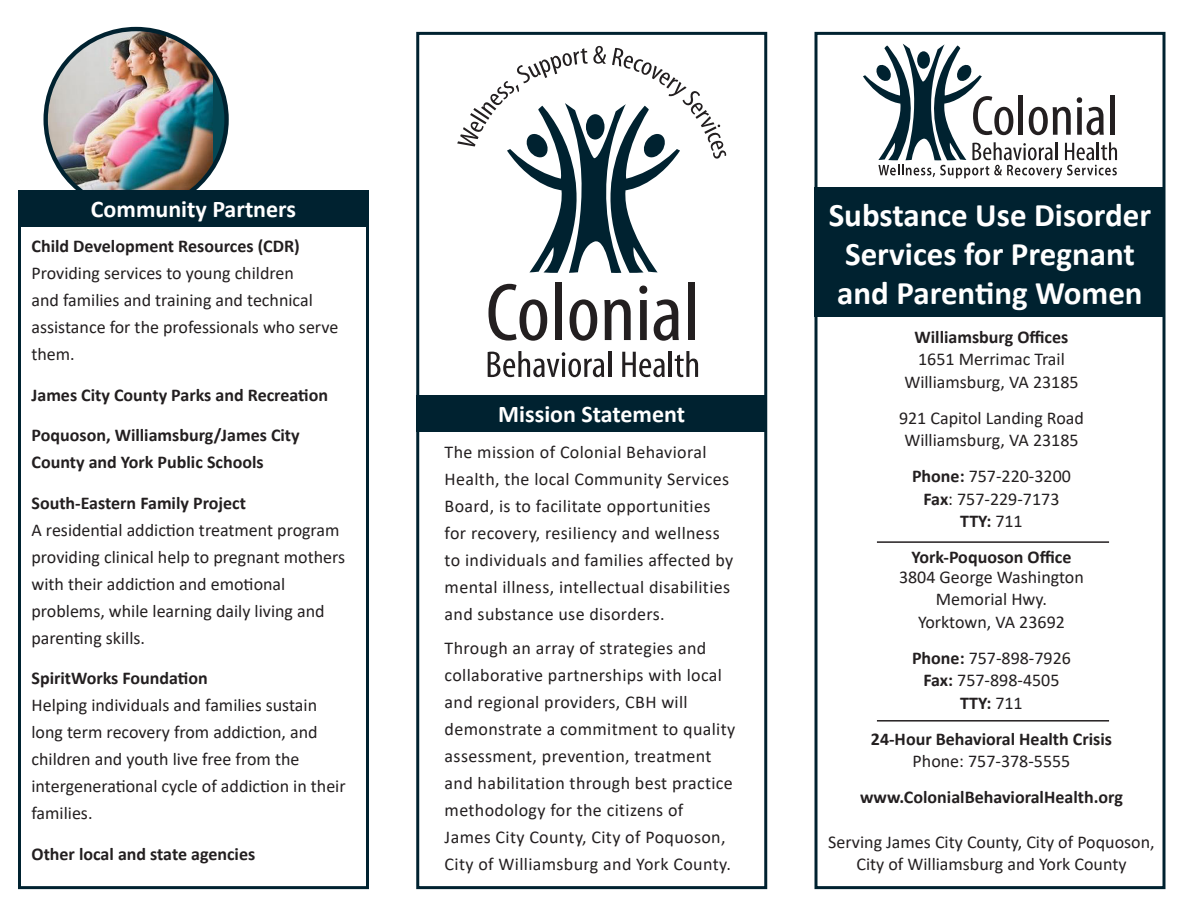
<style>
.page{position:relative;width:1188px;height:918px;background:#fff}
.page>*{position:absolute;margin:0;border:0;box-sizing:border-box;transform-origin:0 0}
.t1{font:700 33px/39px "Calibri";color:#fff}
.t2{font:700 24px "Calibri";color:#fff}
.t3{font:18px/27px "Calibri";color:#231f20}
.t4{font:18px/27px "Calibri";letter-spacing:.02em;color:#231f20}
.t5{font:700 18px/27px "Calibri";color:#231f20}
.s1{font-weight:400}
.s2{font-weight:700}
</style>
<div class="page">
<div style="left:416px;top:395px;width:351px;height:37px;background:#002230"></div>
<div style="left:416px;top:32px;width:351px;height:857px;border:3px solid #002230"></div>
<svg style="left:488px;top:351px;width:116px;height:26px"></svg>
<hr style="left:608px;top:351px;width:3px;height:26px;background:#231f20">
<svg style="left:622px;top:352px;width:43px;height:25px"></svg>
<hr style="left:669px;top:351px;width:3px;height:26px;background:#231f20">
<svg style="left:675px;top:351px;width:23px;height:26px"></svg>
<svg style="left:488px;top:284px;width:59px;height:57px"></svg>
<div style="left:555px;top:283px;width:6px;height:57px;background:#231f20"></div>
<svg style="left:570px;top:299px;width:27px;height:42px"></svg>
<svg style="left:604px;top:299px;width:27px;height:41px"></svg>
<svg style="left:639px;top:286px;width:8px;height:54px"></svg>
<svg style="left:654px;top:299px;width:25px;height:42px"></svg>
<div style="left:688px;top:283px;width:7px;height:57px;background:#231f20"></div>
<svg style="left:457px;top:46px;width:269px;height:227px"></svg>
<svg style="left:46px;top:29px;width:181px;height:181px"></svg>
<img style="left:46px;top:29px;width:167px;height:161px">
<div style="left:814px;top:187px;width:352px;height:130px;background:#002230"></div>
<div style="left:18px;top:190px;width:351px;height:699px;background:#fff;border:3px solid #002230"></div>
<div style="left:18px;top:190px;width:351px;height:37px;background:#002230"></div>
<div style="left:814px;top:32px;width:352px;height:857px;border:3px solid #002230"></div>
<svg style="left:863px;top:44px;width:254px;height:135px"></svg>
<hr style="left:877px;top:541px;width:232px;height:2px;background:#231f20">
<hr style="left:877px;top:720px;width:232px;height:2px;background:#231f20">
<p class="t2" style="left:91px;top:192px;width:207px">Community Partners</p>
<p class="t5" style="left:32px;top:233px;width:270px">Child Development Resources (CDR)</p>
<p class="t3" style="left:32px;top:260px;width:308px">Providing services to young children<br>and families and training and technical assistance for the professionals who serve them.</p>
<p class="t5" style="left:32px;top:381px;width:298px">James City County Parks and Recreation</p>
<p class="t5" style="left:32px;top:422px;width:270px">Poquoson, Williamsburg/James City<br>County and York Public Schools</p>
<p class="t5" style="left:32px;top:489px;width:216px">South-Eastern Family Project</p>
<p class="t3" style="left:32px;top:516px;width:315px">A residential addiction treatment program providing clinical help to pregnant mothers with their addiction and emotional problems, while learning daily living and parenting skills.</p>
<p class="t5" style="left:32px;top:665px;width:178px">SpiritWorks Foundation</p>
<p class="t3" style="left:32px;top:692px;width:316px">Helping individuals and families sustain long term recovery from addiction, and children and youth live free from the intergenerational cycle of addiction in their families.</p>
<p class="t5" style="left:32px;top:840px;width:225px">Other local and state agencies</p>
<p class="t3" style="left:828px;top:831px;width:328px;line-height:21.6px;text-align:center">Serving James City County, City of Poquoson,<br>City of Williamsburg and York County</p>
<p class="t1" style="left:829px;top:195px;width:324px">Substance Use Disorder<br>Services for Pregnant and Parenting Women</p>
<p class="t5" style="left:915px;top:325px;width:155px;line-height:22.5px">Williamsburg Offices<br><span class="s1">1651 Merrimac Trail</span></p>
<p class="t3" style="left:904px;top:368px;width:176px">Williamsburg, VA 23185</p>
<p class="t3" style="left:899px;top:406px;width:186px;line-height:22.5px">921 Capitol Landing Road<br>Williamsburg, VA 23185</p>
<p class="t3" style="left:912px;top:462px;width:160px"><span class="s2">Phone:</span> 757-220-3200</p>
<p class="t3" style="left:924px;top:485px;width:137px"><span class="s2">Fax</span>: 757-229-7173</p>
<p class="t5" style="left:960px;top:507px;width:64px">TTY: <span class="s1">711</span></p>
<p class="t3" style="left:899px;top:547px;width:186px;line-height:19.5px;text-align:center"><span class="s2">York-Poquoson Office<br></span>3804 George Washington</p>
<p class="t3" style="left:918px;top:587px;width:148px;line-height:22.5px;text-align:center">Memorial Hwy.<br>Yorktown, VA 23692</p>
<p class="t3" style="left:912px;top:644px;width:160px"><span class="s2">Phone:</span> 757-898-7926</p>
<p class="t3" style="left:923px;top:668px;width:138px;line-height:22.5px;text-align:center"><span class="s2">Fax:</span> 757-898-4505<br><span class="s2">TTY:</span> 711</p>
<p class="t5" style="left:871px;top:725px;width:243px">24-Hour Behavioral Health Crisis</p>
<p class="t3" style="left:913px;top:747px;width:159px">Phone: 757-378-5555</p>
<p class="t5" style="left:860px;top:783px;width:264px">www.ColonialBehavioralHealth.org</p>
<p class="t2" style="left:498px;top:397px;width:188px">Mission Statement</p>
<p class="t4" style="left:445px;top:438px;width:290px">The mission of Colonial Behavioral Health, the local Community Services Board, is to facilitate opportunities for recovery, resiliency and wellness to individuals and families affected by mental illness, intellectual disabilities and substance use disorders.</p>
<p class="t4" style="left:445px;top:634px;width:292px">Through an array of strategies and collaborative partnerships with local and regional providers, CBH will demonstrate a commitment to quality assessment, prevention, treatment and habilitation through best practice methodology for the citizens of<br>James City County, City of Poquoson, City of Williamsburg and York County.</p>
</div>
